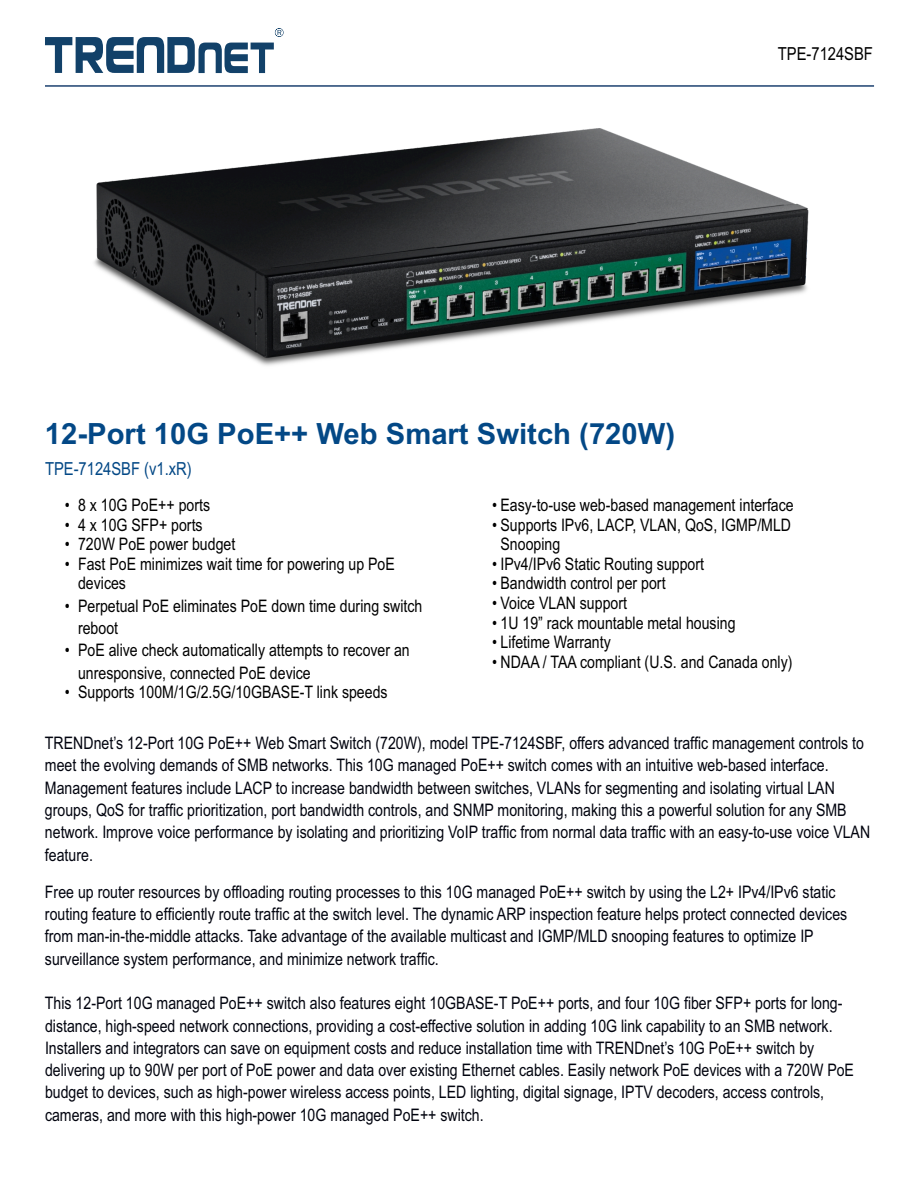
<style>
.page{position:relative;width:918px;height:1188px;background:#fff}
.page>*{position:absolute;margin:0;border:0;box-sizing:border-box;transform-origin:0 0}
.t1{font:700 29.25px "Arial";color:#034886}
.t2{font:18px "Arial Narrow";color:#034886}
.t3{font:18px "Arial Narrow";color:#000}
.t4{font:17.25px/22.2px "Arial Narrow";color:#00030e}
.t5{font:17.25px/19.5px "Arial Narrow";color:#000}
</style>
<div class="page">
<svg style="left:45px;top:28px;width:239px;height:45px"></svg>
<hr style="left:45px;top:85px;width:829px;height:2px;background:#32537d">
<img style="left:94px;top:128px;width:715px;height:238px">
<p class="t3" style="left:778px;top:47px;width:97px">TPE-7124SBF</p>
<h1 class="t1" style="left:45px;top:422px;width:632px">12-Port 10G PoE++ Web Smart Switch (720W)</h1>
<p class="t2" style="left:45px;top:461px;width:148px">TPE-7124SBF (v1.xR)</p>
<p class="t5" style="left:65px;top:497px;width:147px">• 8 x 10G PoE++ ports</p>
<p class="t5" style="left:65px;top:517px;width:139px">• 4 x 10G SFP+ ports</p>
<p class="t5" style="left:65px;top:536px;width:172px">• 720W PoE power budget</p>
<p class="t5" style="left:78px;top:556px;width:318px;text-indent:-13px">• Fast PoE minimizes wait time for powering up PoE devices</p>
<p class="t5" style="left:78px;top:596px;width:346px;line-height:22.2px;text-indent:-13px">• Perpetual PoE eliminates PoE down time during switch reboot</p>
<p class="t5" style="left:78px;top:641px;width:333px;line-height:22.2px;text-indent:-13px">• PoE alive check automatically attempts to recover an unresponsive, connected PoE device</p>
<p class="t5" style="left:65px;top:684px;width:324px">• Supports 100M/1G/2.5G/10GBASE-T link speeds</p>
<p class="t5" style="left:492px;top:497px;width:303px">• Easy-to-use web-based management interface</p>
<p class="t5" style="left:501px;top:517px;width:292px;text-indent:-8px">• Supports IPv6, LACP, VLAN, QoS, IGMP/MLD<br>Snooping</p>
<p class="t5" style="left:492px;top:556px;width:213px">• IPv4/IPv6 Static Routing support</p>
<p class="t5" style="left:492px;top:575px;width:175px">• Bandwidth control per port</p>
<p class="t5" style="left:492px;top:595px;width:136px">• Voice VLAN support</p>
<p class="t5" style="left:492px;top:614px;width:245px">• 1U 19” rack mountable metal housing</p>
<p class="t5" style="left:492px;top:634px;width:120px">• Lifetime Warranty</p>
<p class="t5" style="left:492px;top:653px;width:302px">• NDAA / TAA compliant (U.S. and Canada only)</p>
<p class="t4" style="left:45px;top:734px;width:827px">TRENDnet’s 12-Port 10G PoE++ Web Smart Switch (720W), model TPE-7124SBF, offers advanced traffic management controls to meet the evolving demands of SMB networks. This 10G managed PoE++ switch comes with an intuitive web-based interface.<br>Management features include LACP to increase bandwidth between switches, VLANs for segmenting and isolating virtual LAN groups, QoS for traffic prioritization, port bandwidth controls, and SNMP monitoring, making this a powerful solution for any SMB network. Improve voice performance by isolating and prioritizing VoIP traffic from normal data traffic with an easy-to-use voice VLAN feature.</p>
<p class="t4" style="left:45px;top:882px;width:804px">Free up router resources by offloading routing processes to this 10G managed PoE++ switch by using the L2+ IPv4/IPv6 static routing feature to efficiently route traffic at the switch level. The dynamic ARP inspection feature helps protect connected devices from man-in-the-middle attacks. Take advantage of the available multicast and IGMP/MLD snooping features to optimize IP surveillance system performance, and minimize network traffic.</p>
<p class="t4" style="left:45px;top:994px;width:811px">This 12-Port 10G managed PoE++ switch also features eight 10GBASE-T PoE++ ports, and four 10G fiber SFP+ ports for long&shy;distance, high-speed network connections, providing a cost-effective solution in adding 10G link capability to an SMB network.<br>Installers and integrators can save on equipment costs and reduce installation time with TRENDnet’s 10G PoE++ switch by delivering up to 90W per port of PoE power and data over existing Ethernet cables. Easily network PoE devices with a 720W PoE budget to devices, such as high-power wireless access points, LED lighting, digital signage, IPTV decoders, access controls, cameras, and more with this high-power 10G managed PoE++ switch.</p>
</div>
